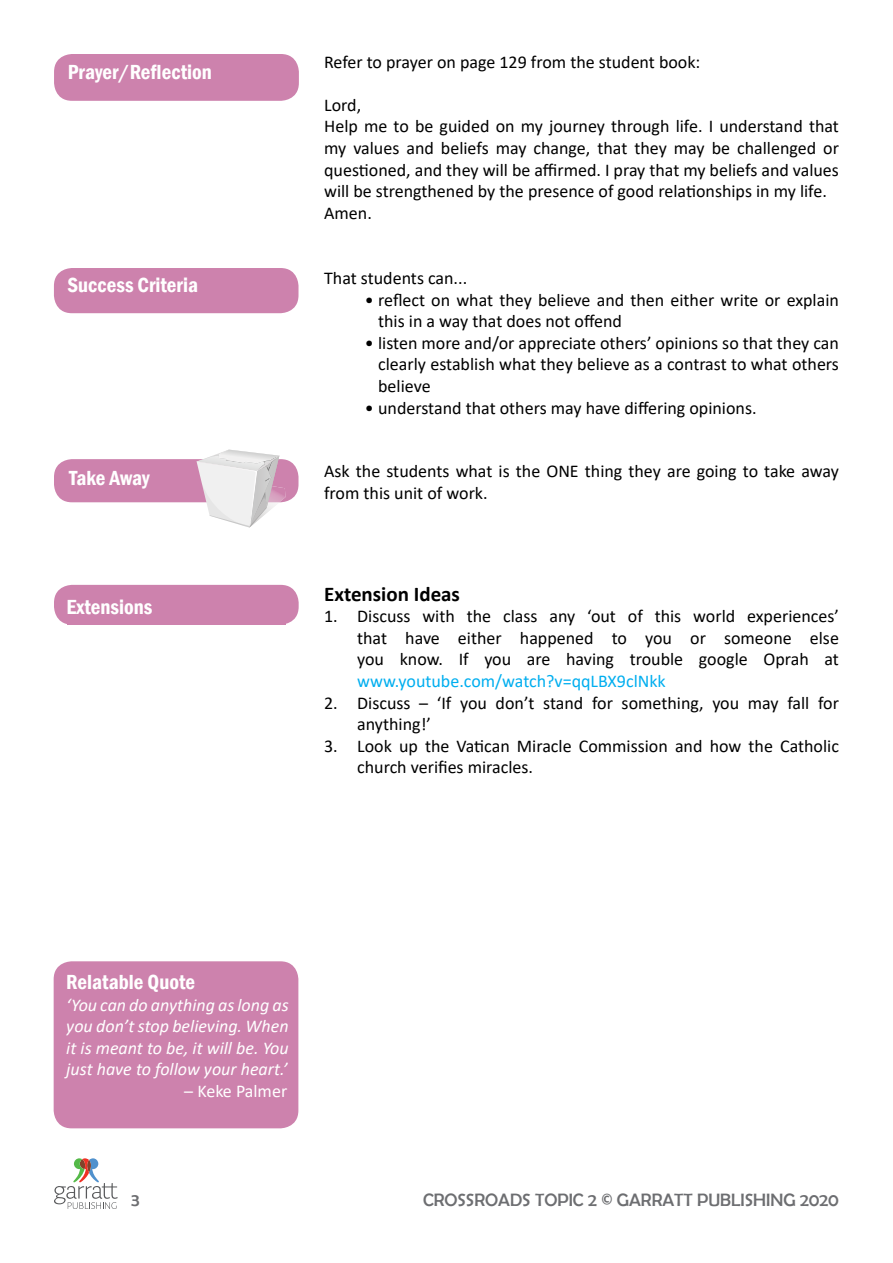
<style>
.page{position:relative;width:893px;height:1263px;background:#fff}
.page>*{position:absolute;margin:0;border:0;box-sizing:border-box;transform-origin:0 0}
.t1{font:600 condensed 21px "Franklin Gothic";color:#fff}
.t2{font:700 21px "Calibri";color:#000}
.t3{font:18px/21.6px "Calibri";color:#000}
.t4{font:italic 18px/21.6px "Calibri";color:#fff;text-align:justify}
.t5{font:18px "Berlin Sans FB";color:#6d6e71}
.t6{font:18px "Calibri";color:#00aeef}
.t7{font:18px "Calibri";color:#fff}
</style>
<div class="page">
<svg style="left:54px;top:1158px;width:64px;height:51px"></svg>
<div style="left:54px;top:54px;width:245px;height:47px;background:#cd82ad;border-radius:18px"></div>
<div style="left:54px;top:268px;width:244px;height:45px;background:#cd82ad;border-radius:18px"></div>
<div style="left:54px;top:459px;width:244px;height:43px;background:#cd82ad;border-radius:18px"></div>
<div style="left:54px;top:585px;width:245px;height:40px;background:#cd82ad;border-radius:18px"></div>
<div style="left:67px;top:599px;width:218px;height:26px;background:#cd82ad"></div>
<div style="left:54px;top:961px;width:244px;height:167px;background:#cd82ad;border-radius:18px"></div>
<svg style="left:197px;top:450px;width:88px;height:78px"></svg>
<p class="t1" style="left:68px;top:58px;width:145px">Prayer/Reflection</p>
<p class="t1" style="left:68px;top:271px;width:132px">Success Criteria</p>
<p class="t1" style="left:69px;top:463px;width:82px">Take Away</p>
<p class="t1" style="left:67px;top:593px;width:87px">Extensions</p>
<p class="t3" style="left:324px;top:50px;width:378px">Refer to prayer on page 129 from the student book:</p>
<p class="t3" style="left:324px;top:93px;width:516px">Lord,<br>Help me to be guided on my journey through life. I understand that my values and beliefs may change, that they may be challenged or questioned, and they will be affirmed. I pray that my beliefs and values will be strengthened by the presence of good relationships in my life.<br>Amen.</p>
<p class="t3" style="left:324px;top:267px;width:145px">That students can...</p>
<p class="t3" style="left:378px;top:288px;width:462px;text-indent:-14px">• reflect on what they believe and then either write or explain this in a way that does not offend</p>
<p class="t3" style="left:378px;top:331px;width:462px;text-align:justify;text-indent:-14px">• listen more and/or appreciate others’ opinions so that they can clearly establish what they believe as a contrast to what others believe</p>
<p class="t3" style="left:365px;top:396px;width:393px">• understand that others may have differing opinions.</p>
<p class="t3" style="left:324px;top:460px;width:516px">Ask the students what is the ONE thing they are going to take away from this unit of work.</p>
<p class="t2" style="left:324px;top:579px;width:137px">Extension Ideas</p>
<p class="t3" style="left:357px;top:605px;width:483px;text-align:justify;text-indent:-33px">1. Discuss with the class any ‘out of this world experiences’ that have either happened to you or someone else you know. If you are having trouble google Oprah at</p>
<p class="t6" style="left:357px;top:668px;width:310px">www.youtube.com/watch?v=qqLBX9clNkk</p>
<p class="t3" style="left:357px;top:691px;width:483px;text-indent:-33px">2. Discuss – ‘If you don’t stand for something, you may fall for anything!’</p>
<p class="t3" style="left:357px;top:735px;width:483px;text-indent:-33px">3. Look up the Vatican Miracle Commission and how the Catholic church verifies miracles.</p>
<p class="t1" style="left:66px;top:968px;width:130px">Relatable Quote</p>
<p class="t4" style="left:66px;top:993px;width:224px">‘You can do anything as long as you don’t stop believing. When it is meant to be, it will be. You just have to follow your heart.’</p>
<p class="t7" style="left:184px;top:1078px;width:104px">– Keke Palmer</p>
<p class="t5" style="left:131px;top:1190px;width:10px">3</p>
<p class="t5" style="left:423px;top:1190px;width:417px">CROSSROADS TOPIC 2 © GARRATT PUBLISHING 2020</p>
</div>
